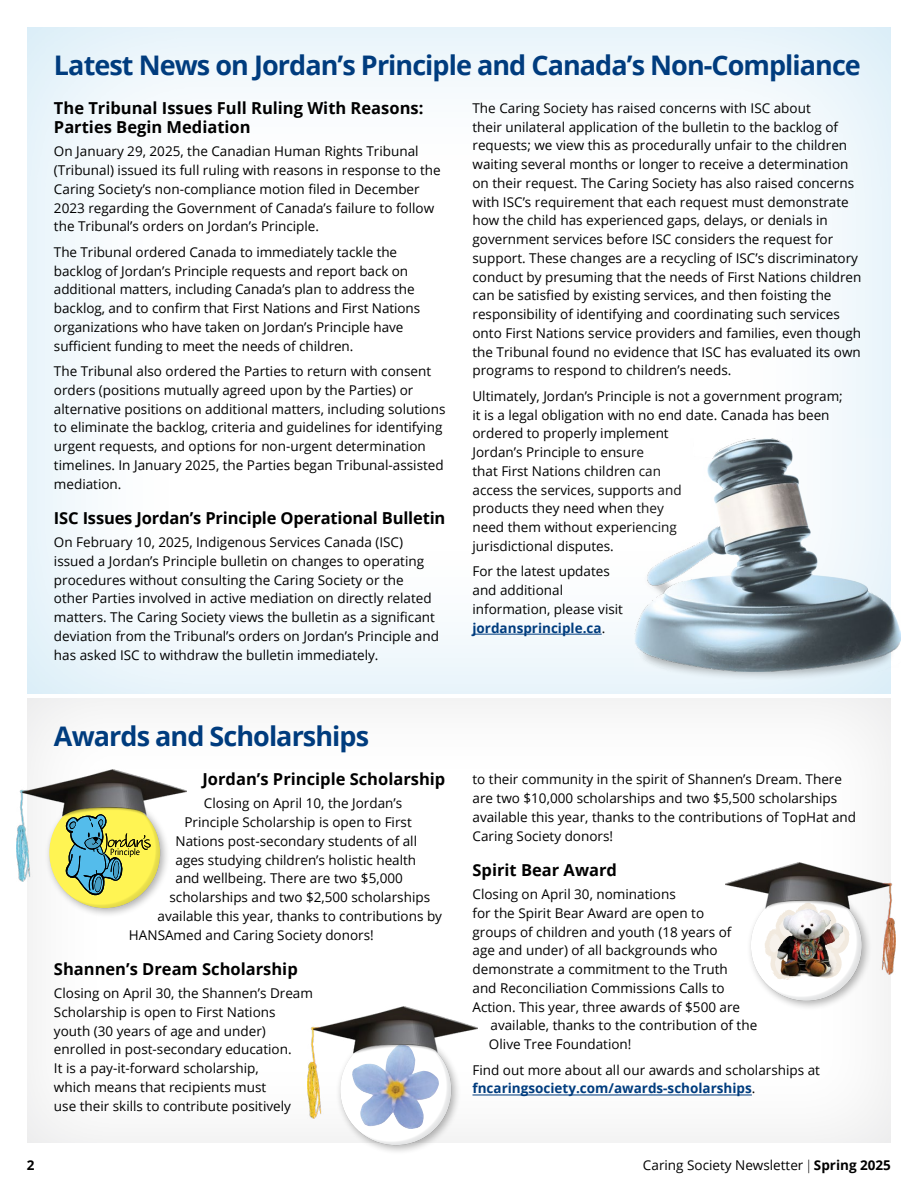
<style>
.page{position:relative;width:918px;height:1188px;background:#fff}
.page>*{position:absolute;margin:0;border:0;box-sizing:border-box;transform-origin:0 0}
.head1_38401__h2{font:700 27px "Open Sans";letter-spacing:-.035em;color:#003c7e}
.sub1_38401{font:700 16.5px/19.5px "Open Sans";color:#000}
.body_38548{font:13.5px/18.8px "Open Sans";color:#000}
.body_38531{font:13.5px/18.8px "Open Sans";color:#000}
.t1{font:700 13.5px "Open Sans";color:#000}
.s1{font-weight:700;color:#003c7e}
.s2{font-weight:300;font-stretch:condensed}
.s3{font-weight:700}
</style>
<div class="page">
<div style="left:15px;top:15px;width:889px;height:679px;background:#0089cf;opacity:.2"></div>
<div style="left:15px;top:687px;width:889px;height:457px;background:#fff"></div>
<hr style="left:472px;top:634px;width:130px;height:1px;background:#003c7e">
<hr style="left:472px;top:1095px;width:280px;height:1px;background:#003c7e">
<div style="left:44px;top:792px;width:126px;height:127px;background:#000;opacity:.3"></div>
<svg style="left:49px;top:882px;width:111px;height:26px"></svg>
<img style="left:16px;top:770px;width:171px;height:112px">
<div style="left:336px;top:1029px;width:125px;height:127px;background:#000;opacity:.3"></div>
<svg style="left:340px;top:1119px;width:111px;height:26px"></svg>
<img style="left:307px;top:1006px;width:171px;height:113px">
<div style="left:746px;top:885px;width:126px;height:126px;background:#000;opacity:.3"></div>
<svg style="left:751px;top:974px;width:111px;height:27px"></svg>
<img style="left:725px;top:862px;width:171px;height:112px">
<div style="left:637px;top:624px;width:259px;height:57px;background:#000;opacity:.3"></div>
<img style="left:634px;top:439px;width:266px;height:233px">
<h2 class="head1_38401__h2" style="left:54px;top:46px;width:808px">Latest News on Jordan’s Principle and Canada’s Non-Compliance</h2>
<p class="sub1_38401" style="left:54px;top:98px;width:371px">The Tribunal Issues Full Ruling With Reasons:<br>Parties Begin Mediation</p>
<p class="body_38548" style="left:54px;top:142px;width:388px">On January 29, 2025, the Canadian Human Rights Tribunal (Tribunal) issued its full ruling with reasons in response to the Caring Society’s non-compliance motion filed in December 2023 regarding the Government of Canada’s failure to follow the Tribunal’s orders on Jordan’s Principle.</p>
<p class="body_38548" style="left:54px;top:242px;width:368px">The Tribunal ordered Canada to immediately tackle the backlog of Jordan’s Principle requests and report back on additional matters, including Canada’s plan to address the backlog, and to confirm that First Nations and First Nations organizations who have taken on Jordan’s Principle have sufficient funding to meet the needs of children.</p>
<p class="body_38548" style="left:54px;top:362px;width:393px">The Tribunal also ordered the Parties to return with consent orders (positions mutually agreed upon by the Parties) or alternative positions on additional matters, including solutions to eliminate the backlog, criteria and guidelines for identifying urgent requests, and options for non-urgent determination timelines. In January 2025, the Parties began Tribunal-assisted mediation.</p>
<p class="sub1_38401" style="left:54px;top:508px;width:393px">ISC Issues Jordan’s Principle Operational Bulletin</p>
<p class="body_38548" style="left:54px;top:533px;width:387px">On February 10, 2025, Indigenous Services Canada (ISC) issued a Jordan’s Principle bulletin on changes to operating procedures without consulting the Caring Society or the other Parties involved in active mediation on directly related matters. The Caring Society views the bulletin as a significant deviation from the Tribunal’s orders on Jordan’s Principle and has asked ISC to withdraw the bulletin immediately.</p>
<p class="body_38548" style="left:472px;top:98px;width:390px">The Caring Society has raised concerns with ISC about<br>their unilateral application of the bulletin to the backlog of requests; we view this as procedurally unfair to the children waiting several months or longer to receive a determination on their request. The Caring Society has also raised concerns with ISC’s requirement that each request must demonstrate how the child has experienced gaps, delays, or denials in government services before ISC considers the request for support. These changes are a recycling of ISC’s discriminatory conduct by presuming that the needs of First Nations children can be satisfied by existing services, and then foisting the responsibility of identifying and coordinating such services onto First Nations service providers and families, even though the Tribunal found no evidence that ISC has evaluated its own programs to respond to children’s needs.</p>
<p class="body_38548" style="left:472px;top:386px;width:372px">Ultimately, Jordan’s Principle is not a government program; it is a legal obligation with no end date. Canada has been ordered to properly implement<br>Jordan’s Principle to ensure<br>that First Nations children can<br>access the services, supports and<br>products they need when they<br>need them without experiencing<br>jurisdictional disputes.</p>
<p class="body_38548" style="left:472px;top:562px;width:152px">For the latest updates and additional information, please visit <span class="s1">jordansprinciple.ca</span>.</p>
<h2 class="head1_38401__h2" style="left:54px;top:717px;width:317px">Awards and Scholarships</h2>
<p class="sub1_38401" style="left:202px;top:769px;width:244px">Jordan’s Principle Scholarship</p>
<p class="body_38548" style="left:204px;top:794px;width:200px">Closing on April 10, the Jordan’s</p>
<p class="body_38548" style="left:184px;top:813px;width:229px">Principle Scholarship is open to First</p>
<p class="body_38548" style="left:175px;top:831px;width:243px">Nations post-secondary students of all</p>
<p class="body_38548" style="left:175px;top:850px;width:242px">ages studying children’s holistic health</p>
<p class="body_38548" style="left:175px;top:869px;width:229px">and wellbeing. There are two $5,000</p>
<p class="body_38548" style="left:169px;top:888px;width:262px">scholarships and two $2,500 scholarships</p>
<p class="body_38548" style="left:157px;top:906px;width:286px">available this year, thanks to contributions by</p>
<p class="body_38548" style="left:129px;top:925px;width:246px">HANSAmed and Caring Society donors!</p>
<p class="sub1_38401" style="left:54px;top:959px;width:245px">Shannen’s Dream Scholarship</p>
<p class="body_38548" style="left:54px;top:984px;width:261px">Closing on April 30, the Shannen’s Dream Scholarship is open to First Nations youth (30 years of age and under) enrolled in post-secondary education.<br>It is a pay-it-forward scholarship,<br>which means that recipients must<br>use their skills to contribute positively</p>
<p class="body_38548" style="left:472px;top:770px;width:385px">to their community in the spirit of Shannen’s Dream. There are two $10,000 scholarships and two $5,500 scholarships available this year, thanks to the contributions of TopHat and Caring Society donors!</p>
<p class="sub1_38401" style="left:472px;top:860px;width:146px">Spirit Bear Award</p>
<p class="body_38548" style="left:472px;top:885px;width:205px">Closing on April 30, nominations</p>
<p class="body_38548" style="left:472px;top:903px;width:233px">for the Spirit Bear Award are open to</p>
<p class="body_38548" style="left:472px;top:922px;width:260px">groups of children and youth (18 years of</p>
<p class="body_38548" style="left:472px;top:941px;width:247px">age and under) of all backgrounds who</p>
<p class="body_38548" style="left:472px;top:960px;width:257px">demonstrate a commitment to the Truth</p>
<p class="body_38548" style="left:472px;top:978px;width:254px">and Reconciliation Commissions Calls to</p>
<p class="body_38548" style="left:472px;top:997px;width:269px">Action. This year, three awards of $500 are</p>
<p class="body_38548" style="left:490px;top:1016px;width:268px">available, thanks to the contribution of the</p>
<p class="body_38548" style="left:489px;top:1035px;width:144px">Olive Tree Foundation!</p>
<p class="body_38531" style="left:472px;top:1060px;width:349px">Find out more about all our awards and scholarships at <span class="s1">fncaringsociety.com/awards-scholarships</span>.</p>
<p class="t1" style="left:27px;top:1156px;width:9px">2</p>
<p class="body_38548" style="left:643px;top:1155px;width:250px">Caring Society Newsletter <span class="s2">|</span> <span class="s3">Spring 2025</span></p>
</div>
